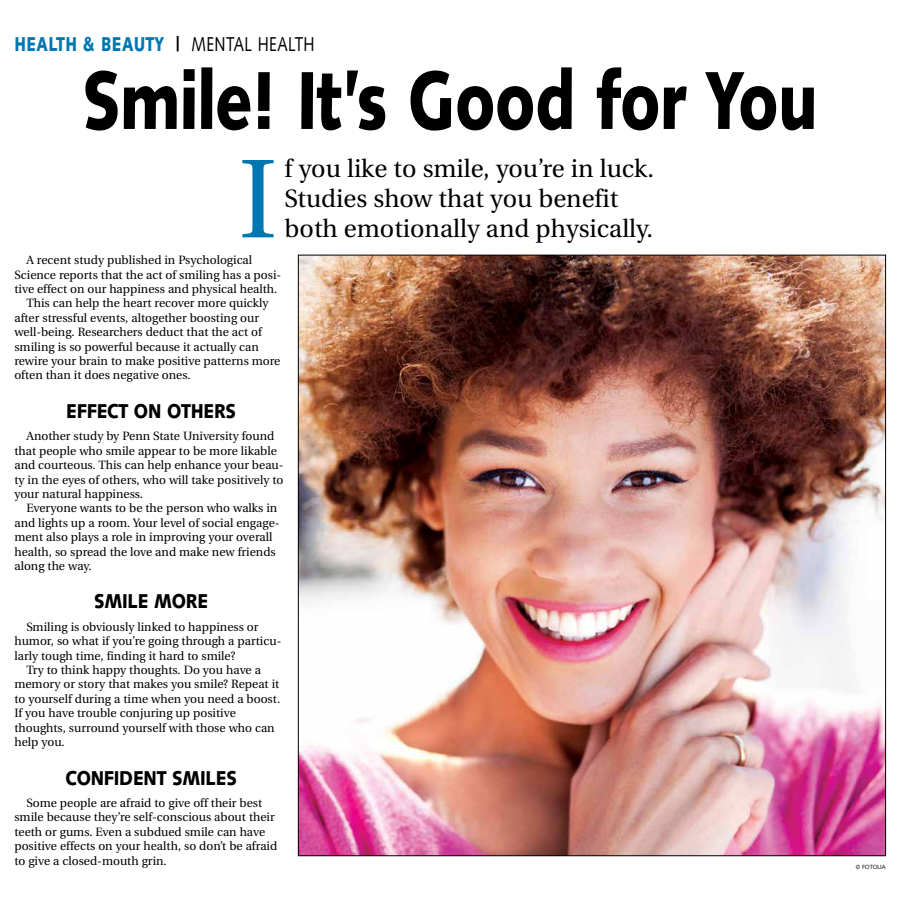
<style>
.page{position:relative;width:900px;height:908px;background:#fff}
.page>*{position:absolute;margin:0;border:0;box-sizing:border-box;transform-origin:0 0}
.t1{font:111.7px "Utopia";color:#0077b1}
.t2{font:900 82px "Syntax";letter-spacing:-.015em;color:#000;scale:.77 1}
.t3{font:25px/30px "Utopia";color:#000}
.t4{font:900 20px "Syntax";letter-spacing:-.015em;color:#000;scale:.86 1}
.t5{font:900 20px "Syntax";letter-spacing:.025em;color:#0077b1;scale:.77 1}
.t6{font:12px/14.4px "Utopia";color:#000}
.t7{font:6px "Syntax";letter-spacing:-.01em;color:#000;scale:.95 1}
.s1{color:#000}
.s2{font-weight:400;color:#000}
</style>
<div class="page">
<img style="left:300px;top:257px;width:584px;height:596px">
<h3 class="t5" style="left:14px;top:32px;width:392px">HEALTH &amp; BEAUTY <span class="s1">|</span> <span class="s2">MENTAL HEALTH</span></h3>
<h2 class="t2" style="left:82px;top:52px;width:957px">Smile! It’s Good for You</h2>
<h1 class="t1" style="left:238px;top:138px;width:40px">I</h1>
<h3 class="t3" style="left:285px;top:154px;width:371px">f you like to smile, you’re in luck.<br>Studies show that you benefit both emotionally and physically.</h3>
<p class="t6" style="left:26px;top:253px;width:227px">A recent study published in Psychological</p>
<p class="t6" style="left:14px;top:267px;width:268px">Science reports that the act of smiling has a posi-</p>
<p class="t6" style="left:14px;top:282px;width:265px">tive effect on our happiness and physical health.</p>
<p class="t6" style="left:26px;top:296px;width:244px">This can help the heart recover more quickly</p>
<p class="t6" style="left:14px;top:310px;width:246px">after stressful events, altogether boosting our</p>
<p class="t6" style="left:14px;top:325px;width:249px">well-being. Researchers deduct that the act of</p>
<p class="t6" style="left:14px;top:339px;width:246px">smiling is so powerful because it actually can</p>
<p class="t6" style="left:14px;top:354px;width:268px">rewire your brain to make positive patterns more</p>
<p class="t6" style="left:14px;top:368px;width:178px">often than it does negative ones.</p>
<h3 class="t4" style="left:66px;top:399px;width:199px">EFFECT ON OTHERS</h3>
<p class="t6" style="left:14px;top:429px;width:271px;text-indent:12px">Another study by Penn State University found that people who smile appear to be more likable and courteous. This can help enhance your beau&shy;ty in the eyes of others, who will take positively to your natural happiness.</p>
<p class="t6" style="left:14px;top:501px;width:267px;text-indent:12px">Everyone wants to be the person who walks in and lights up a room. Your level of social engage&shy;ment also plays a role in improving your overall health, so spread the love and make new friends along the way.</p>
<h3 class="t4" style="left:94px;top:589px;width:134px">SMILE MORE</h3>
<p class="t6" style="left:26px;top:619px;width:234px">Smiling is obviously linked to happiness or</p>
<p class="t6" style="left:14px;top:634px;width:268px">humor, so what if you’re going through a particu-</p>
<p class="t6" style="left:14px;top:648px;width:223px">larly tough time, finding it hard to smile?</p>
<p class="t6" style="left:26px;top:662px;width:236px">Try to think happy thoughts. Do you have a</p>
<p class="t6" style="left:14px;top:677px;width:266px">memory or story that makes you smile? Repeat it</p>
<p class="t6" style="left:14px;top:691px;width:267px">to yourself during a time when you need a boost.</p>
<p class="t6" style="left:14px;top:706px;width:223px">If you have trouble conjuring up positive</p>
<p class="t6" style="left:14px;top:720px;width:262px">thoughts, surround yourself with those who can</p>
<p class="t6" style="left:14px;top:734px;width:52px">help you.</p>
<h3 class="t4" style="left:66px;top:765px;width:201px">CONFIDENT SMILES</h3>
<p class="t6" style="left:14px;top:795px;width:264px;text-indent:12px">Some people are afraid to give off their best smile because they’re self-conscious about their teeth or gums. Even a subdued smile can have positive effects on your health, so don’t be afraid to give a closed-mouth grin.</p>
<p class="t7" style="left:856px;top:863px;width:33px">© FOTOLIA</p>
</div>
